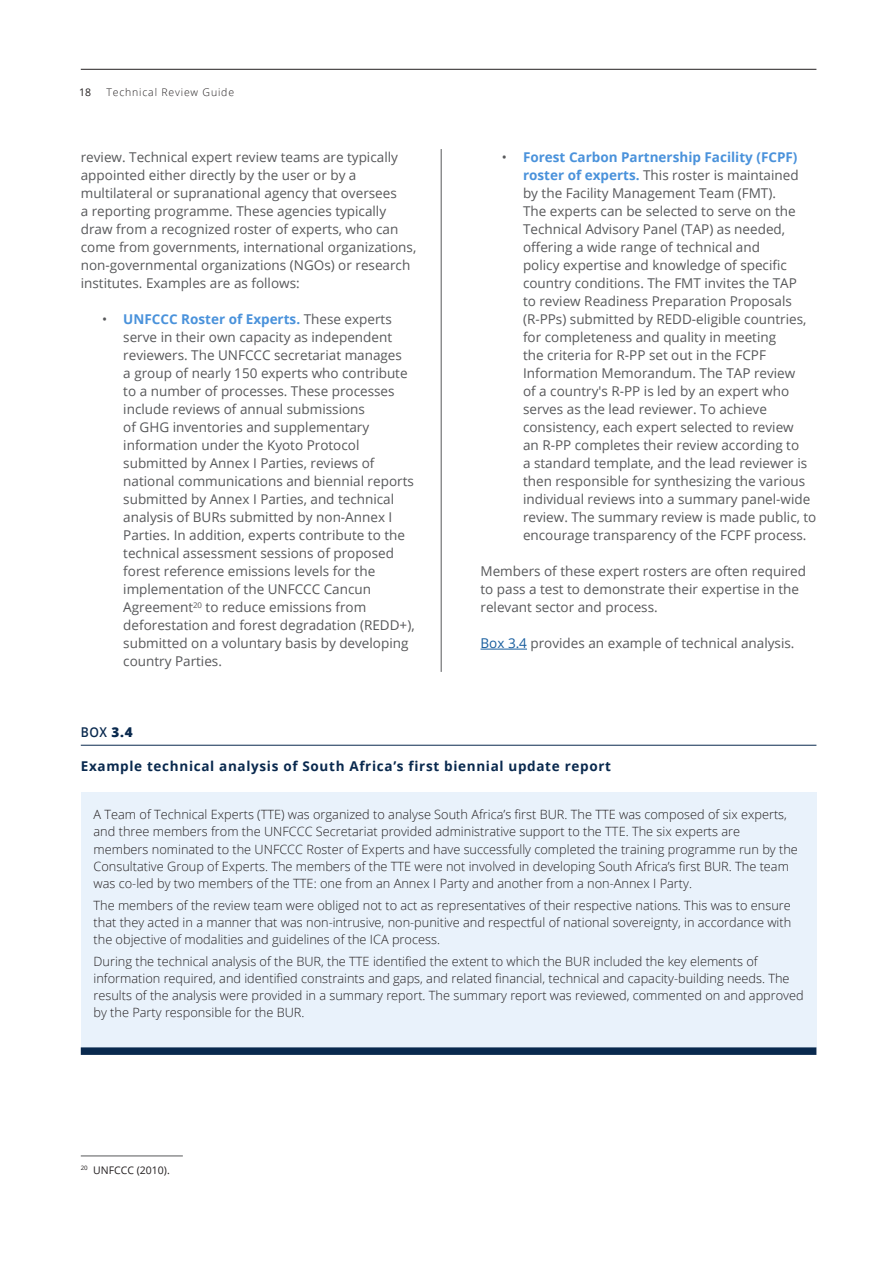
<style>
.page{position:relative;width:893px;height:1263px;background:#fff}
.page>*{position:absolute;margin:0;border:0;box-sizing:border-box;transform-origin:0 0}
.Body{font:13.5px/18px "Open Sans";color:#57585a}
.t1{font:700 13.5px "Open Sans";letter-spacing:.05em;color:#09294e}
.t2{font:600 13.5px "Open Sans";color:#09294e;scale:.9 1}
.Table_text{font:300 12.75px/17.2px "Open Sans";color:#231f20}
.t3{font:300 10.5px "Open Sans";letter-spacing:.08em;color:#231f20}
.Footnote{font:10.5px "Open Sans";color:#231f20}
.s1{font-weight:700;color:#4a92db}
.s2{color:#175d9e}
.s3{font-weight:800}
</style>
<div class="page">
<hr style="left:81px;top:69px;width:735px;height:1px;background:#231f20">
<hr style="left:480px;top:649px;width:47px;height:1px;background:#175d9e">
<hr style="left:441px;top:149px;width:1px;height:523px;background:#57585a">
<hr style="left:81px;top:1156px;width:102px;height:1px;background:#57585a">
<div style="left:81px;top:792px;width:735px;height:255px;background:#e9f2fb"></div>
<hr style="left:81px;top:745px;width:735px;height:1px;background:#09294e">
<div style="left:81px;top:1047px;width:735px;height:8px;background:#09294e"></div>
<p class="Footnote" style="left:79px;top:85px;width:14px">18</p>
<p class="t3" style="left:106px;top:85px;width:129px">Technical Review Guide</p>
<p class="Body" style="left:81px;top:148px;width:337px">review. Technical expert review teams are typically appointed either directly by the user or by a multilateral or supranational agency that oversees<br>a reporting programme. These agencies typically draw from a recognized roster of experts, who can come from governments, international organizations, non-governmental organizations (NGOs) or research institutes. Examples are as follows:</p>
<p class="Body" style="left:123px;top:310px;width:293px;text-indent:-21px">• <span class="s1">UNFCCC Roster of Experts.</span> These experts serve in their own capacity as independent reviewers. The UNFCCC secretariat manages<br>a group of nearly 150 experts who contribute to a number of processes. These processes include reviews of annual submissions<br>of GHG inventories and supplementary information under the Kyoto Protocol submitted by Annex I Parties, reviews of national communications and biennial reports submitted by Annex I Parties, and technical analysis of BURs submitted by non-Annex I Parties. In addition, experts contribute to the technical assessment sessions of proposed forest reference emissions levels for the implementation of the UNFCCC Cancun Agreement<sup>20</sup> to reduce emissions from deforestation and forest degradation (REDD+), submitted on a voluntary basis by developing country Parties.</p>
<p class="Body" style="left:523px;top:148px;width:295px;text-indent:-21px">• <span class="s1">Forest Carbon Partnership Facility (FCPF) roster of experts.</span> This roster is maintained by the Facility Management Team (FMT).<br>The experts can be selected to serve on the Technical Advisory Panel (TAP) as needed, offering a wide range of technical and<br>policy expertise and knowledge of specific country conditions. The FMT invites the TAP<br>to review Readiness Preparation Proposals (R-PPs) submitted by REDD-eligible countries, for completeness and quality in meeting<br>the criteria for R-PP set out in the FCPF Information Memorandum. The TAP review<br>of a country's R-PP is led by an expert who serves as the lead reviewer. To achieve consistency, each expert selected to review<br>an R-PP completes their review according to<br>a standard template, and the lead reviewer is then responsible for synthesizing the various individual reviews into a summary panel-wide review. The summary review is made public, to encourage transparency of the FCPF process.</p>
<p class="Body" style="left:480px;top:562px;width:327px">Members of these expert rosters are often required to pass a test to demonstrate their expertise in the relevant sector and process.</p>
<p class="Body" style="left:480px;top:634px;width:315px"><span class="s2">Box 3.4</span> provides an example of technical analysis.</p>
<p class="t2" style="left:81px;top:722px;width:59px">BOX <span class="s3">3.4</span></p>
<p class="t1" style="left:81px;top:757px;width:532px">Example technical analysis of South Africa’s first biennial update report</p>
<p class="Table_text" style="left:94px;top:805px;width:706px">A Team of Technical Experts (TTE) was organized to analyse South Africa’s first BUR. The TTE was composed of six experts, and three members from the UNFCCC Secretariat provided administrative support to the TTE. The six experts are members nominated to the UNFCCC Roster of Experts and have successfully completed the training programme run by the Consultative Group of Experts. The members of the TTE were not involved in developing South Africa’s first BUR. The team was co-led by two members of the TTE: one from an Annex I Party and another from a non-Annex I Party.</p>
<p class="Table_text" style="left:94px;top:896px;width:699px;text-align:justify">The members of the review team were obliged not to act as representatives of their respective nations. This was to ensure that they acted in a manner that was non-intrusive, non-punitive and respectful of national sovereignty, in accordance with the objective of modalities and guidelines of the ICA process.</p>
<p class="Table_text" style="left:94px;top:952px;width:712px">During the technical analysis of the BUR, the TTE identified the extent to which the BUR included the key elements of information required, and identified constraints and gaps, and related financial, technical and capacity-building needs. The results of the analysis were provided in a summary report. The summary report was reviewed, commented on and approved by the Party responsible for the BUR.</p>
<p class="Footnote" style="left:81px;top:1163px;width:91px"><sup>20</sup> UNFCCC (2010).</p>
</div>
